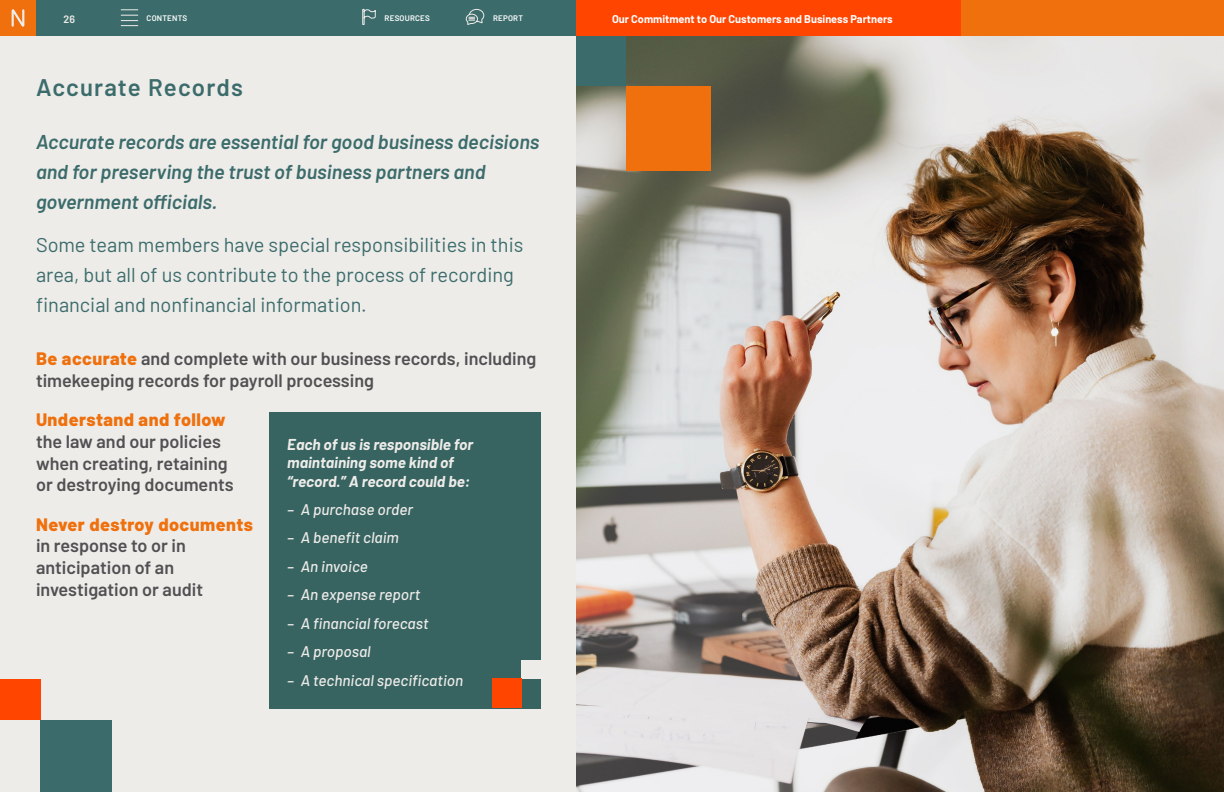
<style>
.page{position:relative;width:1224px;height:792px;background:#eeece9}
.page>*{position:absolute;margin:0;border:0;box-sizing:border-box;transform-origin:0 0}
.t1{font:600 24px "Barlow";letter-spacing:.045em;color:#3b6c6b}
.Intro_Copy{font:20px/30px "Barlow";color:#3b6c6b}
.Intro_Copy-2{font:italic 600 20px/30px "Barlow";color:#3b6c6b}
.Bullet_1{font:600 18px/21.6px "Barlow";color:#515052}
.t2{font:italic 500 15.4px "Barlow";color:#fff}
.t3{font:italic 700 15.4px/18.5px "Barlow";color:#fff}
.t4{font:700 11px "Barlow";color:#fff}
.t5{font:600 10.7px "Barlow";color:#eeece9}
.t6{font:600 8px "Barlow";letter-spacing:.025em;color:#fff}
.s1{font-weight:800;color:#ef700c}
</style>
<div class="page">
<div style="left:269px;top:412px;width:272px;height:296px;background:#376361"></div>
<div style="left:0;top:679px;width:40px;height:41px;background:#ff4500"></div>
<div style="left:40px;top:720px;width:72px;height:72px;background:#3b6c6b"></div>
<div style="left:522px;top:660px;width:19px;height:18px;background:#eeece9"></div>
<div style="left:492px;top:678px;width:30px;height:30px;background:#ff4500"></div>
<div style="left:36px;top:0;width:540px;height:36px;background:#3b6c6b"></div>
<div style="left:720px;top:0;width:504px;height:36px;background:#ef700c"></div>
<div style="left:0;top:0;width:36px;height:36px;background:#ef700c"></div>
<svg style="left:12px;top:9px;width:12px;height:18px"></svg>
<svg style="left:121px;top:9px;width:17px;height:17px"></svg>
<svg style="left:362px;top:8px;width:14px;height:17px"></svg>
<svg style="left:466px;top:9px;width:19px;height:16px"></svg>
<div style="left:576px;top:0;width:385px;height:36px;background:#ff4500"></div>
<img style="left:576px;top:36px;width:648px;height:756px">
<div style="left:576px;top:36px;width:50px;height:50px;background:#3b6c6b"></div>
<div style="left:626px;top:86px;width:85px;height:85px;background:#ef700c"></div>
<p class="t5" style="left:63px;top:11px;width:13px">26</p>
<p class="t6" style="left:147px;top:12px;width:42px">CONTENTS</p>
<p class="t6" style="left:385px;top:12px;width:47px">RESOURCES</p>
<p class="t6" style="left:493px;top:12px;width:31px">REPORT</p>
<p class="t4" style="left:612px;top:11px;width:282px">Our Commitment to Our Customers and Business Partners</p>
<p class="t1" style="left:36px;top:70px;width:208px">Accurate Records</p>
<p class="Intro_Copy-2" style="left:36px;top:125px;width:505px">Accurate records are essential for good business decisions and for preserving the trust of business partners and government officials.</p>
<p class="Intro_Copy" style="left:36px;top:228px;width:489px">Some team members have special responsibilities in this area, but all of us contribute to the process of recording financial and nonfinancial information.</p>
<p class="Bullet_1" style="left:36px;top:346px;width:502px"><span class="s1">Be accurate</span> and complete with our business records, including timekeeping records for payroll processing</p>
<p class="Bullet_1" style="left:36px;top:408px;width:199px"><span class="s1">Understand and follow </span>the law and our policies when creating, retaining or destroying documents</p>
<p class="Bullet_1" style="left:36px;top:512px;width:219px"><span class="s1">Never destroy documents </span>in response to or in anticipation of an investigation or audit</p>
<p class="t3" style="left:287px;top:434px;width:188px">Each of us is responsible for maintaining some kind of “record.” A record could be:</p>
<p class="t2" style="left:287px;top:498px;width:127px">– A purchase order</p>
<p class="t2" style="left:287px;top:527px;width:113px">– A benefit claim</p>
<p class="t2" style="left:287px;top:555px;width:82px">– An invoice</p>
<p class="t2" style="left:287px;top:584px;width:134px">– An expense report</p>
<p class="t2" style="left:287px;top:612px;width:143px">– A financial forecast</p>
<p class="t2" style="left:287px;top:641px;width:85px">– A proposal</p>
<p class="t2" style="left:287px;top:669px;width:177px">– A technical specification</p>
</div>
